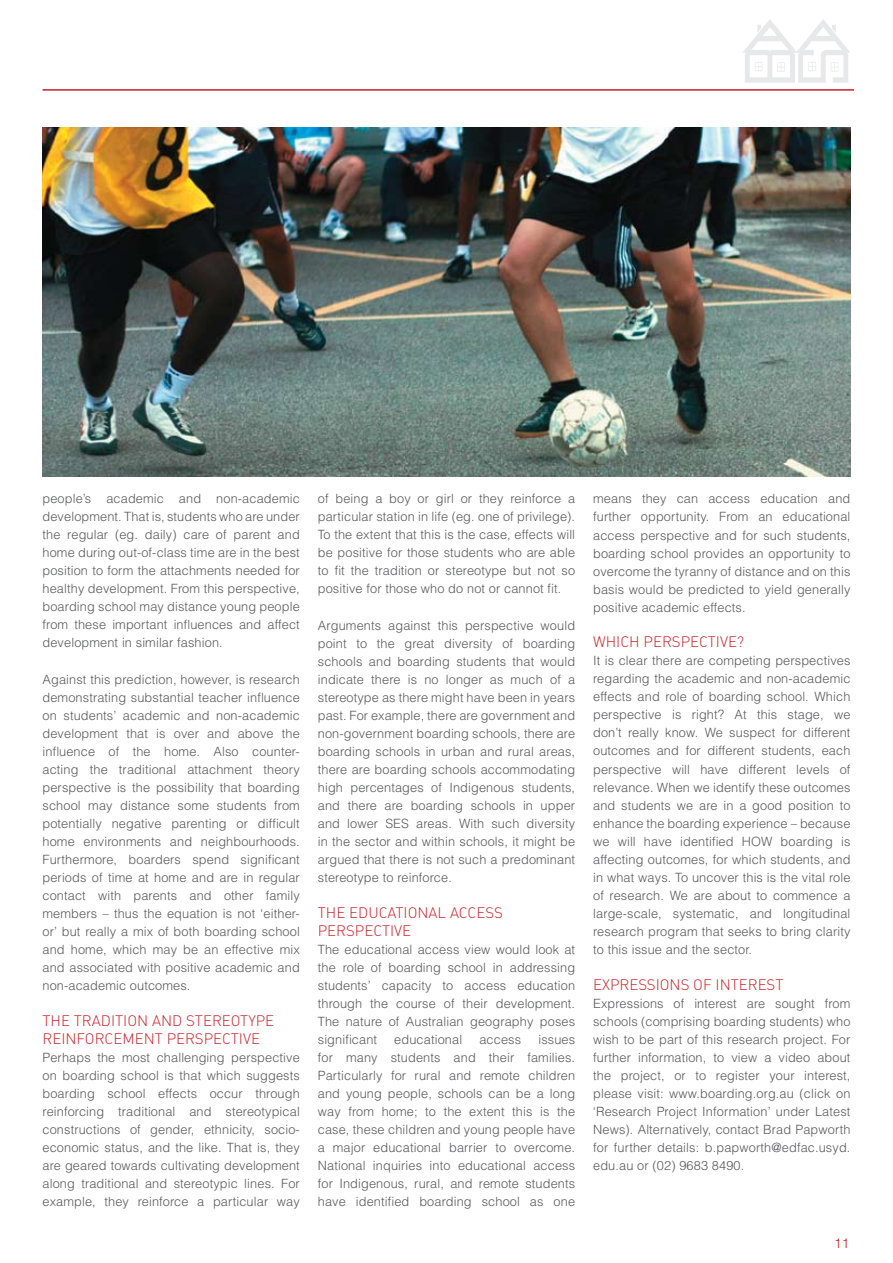
<style>
.page{position:relative;width:893px;height:1263px;background:#fff}
.page>*{position:absolute;margin:0;border:0;box-sizing:border-box;transform-origin:0 0}
.t1{font:15px/18px "DIN Light Alternate";color:#c72127}
.t2{font:300 13.5px "Helvetica";color:#c72127}
.t3{font:300 12.75px/18px "Helvetica";letter-spacing:.01em;color:#58595b;text-align:justify}
</style>
<div class="page">
<hr style="left:43px;top:89px;width:811px;height:2px;background:#c72127">
<svg style="left:743px;top:19px;width:107px;height:64px"></svg>
<img style="left:43px;top:128px;width:807px;height:348px">
<p class="t3" style="left:43px;top:490px;width:259px">people’s academic and non-academic development. That is, students who are under the regular (eg. daily) care of parent and home during out-of-class time are in the best position to form the attachments needed for healthy development. From this perspective, boarding school may distance young people from these important influences and affect development in similar fashion.</p>
<p class="t3" style="left:43px;top:670px;width:259px">Against this prediction, however, is research demonstrating substantial teacher influence on students’ academic and non-academic development that is over and above the influence of the home. Also counter&shy;acting the traditional attachment theory perspective is the possibility that boarding school may distance some students from potentially negative parenting or difficult home environments and neighbourhoods.<br>Furthermore, boarders spend significant periods of time at home and are in regular contact with parents and other family members – thus the equation is not ‘either&shy;or’ but really a mix of both boarding school and home, which may be an effective mix and associated with positive academic and non-academic outcomes.</p>
<p class="t1" style="left:43px;top:1011px;width:233px">THE TRADITION AND STEREOTYPE<br>REINFORCEMENT PERSPECTIVE</p>
<p class="t3" style="left:43px;top:1048px;width:259px">Perhaps the most challenging perspective on boarding school is that which suggests boarding school effects occur through reinforcing traditional and stereotypical constructions of gender, ethnicity, socio&shy;economic status, and the like. That is, they are geared towards cultivating development along traditional and stereotypic lines. For example, they reinforce a particular way</p>
<p class="t3" style="left:318px;top:490px;width:259px">of being a boy or girl or they reinforce a particular station in life (eg. one of privilege).<br>To the extent that this is the case, effects will be positive for those students who are able to fit the tradition or stereotype but not so positive for those who do not or cannot fit.</p>
<p class="t3" style="left:318px;top:616px;width:259px">Arguments against this perspective would point to the great diversity of boarding schools and boarding students that would indicate there is no longer as much of a stereotype as there might have been in years past. For example, there are government and non-government boarding schools, there are boarding schools in urban and rural areas, there are boarding schools accommodating high percentages of Indigenous students, and there are boarding schools in upper and lower SES areas. With such diversity in the sector and within schools, it might be argued that there is not such a predominant stereotype to reinforce.</p>
<p class="t1" style="left:318px;top:903px;width:186px">THE EDUCATIONAL ACCESS<br>PERSPECTIVE</p>
<p class="t3" style="left:318px;top:940px;width:259px">The educational access view would look at the role of boarding school in addressing students’ capacity to access education through the course of their development.<br>The nature of Australian geography poses significant</p>
<p class="t3" style="left:318px;top:1030px;width:259px;text-indent:221px">issues for many students and their families.<br>Particularly for rural and remote children and young people, schools can be a long way from home; to the extent this is the case, these children and young people have a major educational barrier to overcome.<br>National inquiries into educational access for Indigenous, rural, and remote students have identified boarding school as one</p>
<p class="t3" style="left:394px;top:1030px;width:69px">educational</p>
<p class="t3" style="left:479px;top:1030px;width:43px">access</p>
<p class="t3" style="left:593px;top:490px;width:259px">means they can access education and further opportunity. From an educational access perspective and for such students, boarding school provides an opportunity to overcome the tyranny of distance and on this basis would be predicted to yield generally positive academic effects.</p>
<p class="t1" style="left:593px;top:633px;width:153px">WHICH PERSPECTIVE?</p>
<p class="t3" style="left:593px;top:652px;width:259px">It is clear there are competing perspectives regarding the academic and non-academic effects and role of boarding school. Which perspective is right? At this stage, we don’t really know. We suspect for different outcomes and for different students, each perspective will have different levels of relevance. When we identify these outcomes and students we are in a good position to enhance the boarding experience – because we will have identified HOW boarding is affecting outcomes, for which students, and in what ways. To uncover this is the vital role of research. We are about to commence a large-scale, systematic, and longitudinal research program that seeks to bring clarity to this issue and the sector.</p>
<p class="t1" style="left:593px;top:975px;width:192px">EXPRESSIONS OF INTEREST</p>
<p class="t3" style="left:593px;top:994px;width:259px">Expressions of interest are sought from schools (comprising boarding students) who wish to be part of this research project. For further information, to view a video about the project, or to register your interest, please visit: www.boarding.org.au (click on ‘Research Project Information’ under Latest News). Alternatively, contact Brad Papworth for further details: b.papworth@edfac.usyd. edu.au or (02) 9683 8490.</p>
<p class="t2" style="left:834px;top:1235px;width:17px">11</p>
</div>
